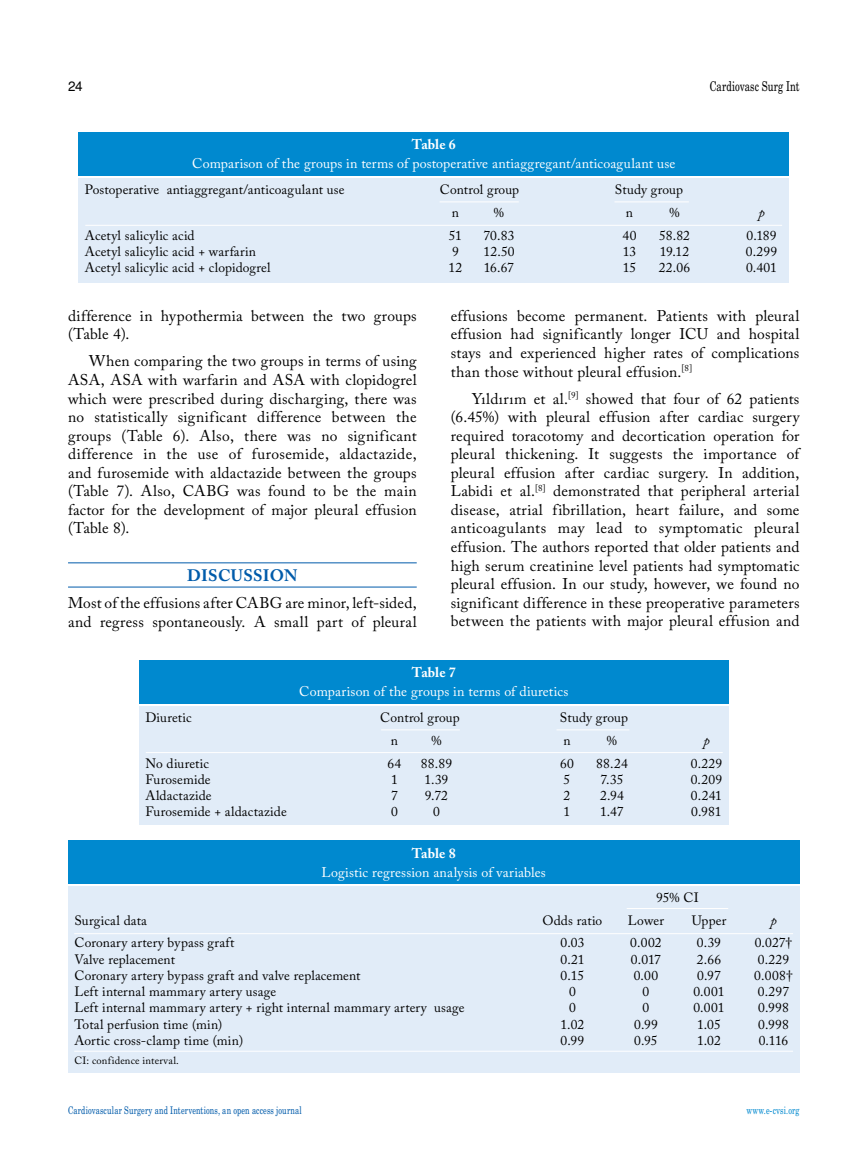
<style>
.page{position:relative;width:859px;height:1170px;background:#fff}
.page>*{position:absolute;margin:0;border:0;box-sizing:border-box;transform-origin:0 0}
.t1{font:700 16.5px "Adobe Caslon Pro";letter-spacing:.015em;color:#005baa}
.t2{font:15.45px/18.6px "Adobe Caslon Pro";letter-spacing:.01em;color:#000;text-align:justify}
.t3{font:13.95px "Adobe Caslon Pro";letter-spacing:.01em;color:#fff}
.t4{font:700 13.95px "Adobe Caslon Pro";color:#fff}
.t5{font:13.5px "Adobe Caslon Pro";letter-spacing:.01em;color:#000}
.t6{font:13.5px "Madison Tr";letter-spacing:.01em;color:#000}
.t7{font:italic 13.5px "Adobe Caslon Pro";color:#000}
.t8{font:13.5px "Helvetica Normal Tr";color:#000}
.t9{font:10.5px "Madison Tr";letter-spacing:.015em;color:#005baa}
.t10{font:10.5px "Adobe Caslon Pro";letter-spacing:.015em;color:#000}
.t11{font:10.5px "Madison Tr";letter-spacing:.015em;color:#0089cf}
</style>
<div class="page">
<hr style="left:68px;top:562px;width:349px;height:1px;background:#005baa">
<hr style="left:68px;top:586px;width:349px;height:1px;background:#005baa">
<div style="left:68px;top:885px;width:731px;height:186px;background:#e1ecf8"></div>
<div style="left:68px;top:840px;width:731px;height:43px;background:#0089cf"></div>
<hr style="left:74px;top:933px;width:719px;height:1px;background:#fff">
<hr style="left:74px;top:1050px;width:719px;height:1px;background:#fff">
<hr style="left:627px;top:908px;width:101px;height:1px;background:#fff">
<div style="left:79px;top:178px;width:710px;height:104px;background:#e1ecf8"></div>
<div style="left:79px;top:132px;width:710px;height:43px;background:#0089cf"></div>
<hr style="left:85px;top:225px;width:697px;height:1px;background:#fff">
<hr style="left:440px;top:202px;width:79px;height:1px;background:#fff">
<hr style="left:614px;top:202px;width:75px;height:1px;background:#fff">
<div style="left:139px;top:706px;width:589px;height:118px;background:#e1ecf8"></div>
<div style="left:139px;top:659px;width:589px;height:44px;background:#0089cf"></div>
<hr style="left:146px;top:752px;width:577px;height:1px;background:#fff">
<hr style="left:381px;top:729px;width:79px;height:1px;background:#fff">
<hr style="left:556px;top:729px;width:73px;height:1px;background:#fff">
<p class="t8" style="left:68px;top:78px;width:16px">24</p>
<p class="t6" style="left:710px;top:78px;width:91px">Cardiovasc Surg Int</p>
<p class="t4" style="left:412px;top:136px;width:45px">Table 6</p>
<p class="t3" style="left:192px;top:155px;width:485px">Comparison of the groups in terms of postoperative antiaggregant/anticoagulant use</p>
<p class="t5" style="left:85px;top:182px;width:261px">Postoperative antiaggregant/anticoagulant use</p>
<p class="t5" style="left:440px;top:182px;width:81px">Control group</p>
<p class="t5" style="left:615px;top:182px;width:70px">Study group</p>
<p class="t5" style="left:452px;top:204px;width:9px">n</p>
<p class="t5" style="left:494px;top:204px;width:12px">%</p>
<p class="t5" style="left:626px;top:204px;width:9px">n</p>
<p class="t5" style="left:669px;top:204px;width:12px">%</p>
<p class="t7" style="left:758px;top:204px;width:8px">p</p>
<p class="t5" style="left:85px;top:227px;width:111px">Acetyl salicylic acid</p>
<p class="t5" style="left:449px;top:227px;width:15px">51</p>
<p class="t5" style="left:483px;top:227px;width:32px">70.83</p>
<p class="t5" style="left:622px;top:227px;width:15px">40</p>
<p class="t5" style="left:659px;top:227px;width:32px">58.82</p>
<p class="t5" style="left:746px;top:227px;width:32px">0.189</p>
<p class="t5" style="left:85px;top:243px;width:173px">Acetyl salicylic acid + warfarin</p>
<p class="t5" style="left:452px;top:243px;width:8px">9</p>
<p class="t5" style="left:483px;top:243px;width:33px">12.50</p>
<p class="t5" style="left:623px;top:243px;width:15px">13</p>
<p class="t5" style="left:660px;top:243px;width:31px">19.12</p>
<p class="t5" style="left:746px;top:243px;width:33px">0.299</p>
<p class="t5" style="left:85px;top:259px;width:187px">Acetyl salicylic acid + clopidogrel</p>
<p class="t5" style="left:449px;top:259px;width:15px">12</p>
<p class="t5" style="left:484px;top:259px;width:32px">16.67</p>
<p class="t5" style="left:623px;top:259px;width:15px">15</p>
<p class="t5" style="left:659px;top:259px;width:33px">22.06</p>
<p class="t5" style="left:746px;top:259px;width:32px">0.401</p>
<p class="t2" style="left:68px;top:306px;width:350px">difference in hypothermia between the two groups (Table 4).</p>
<p class="t2" style="left:68px;top:352px;width:350px;text-indent:21px">When comparing the two groups in terms of using ASA, ASA with warfarin and ASA with clopidogrel which were prescribed during discharging, there was no statistically significant difference between the groups (Table 6). Also, there was no significant difference in the use of furosemide, aldactazide, and furosemide with aldactazide between the groups (Table 7). Also, CABG was found to be the main factor for the development of major pleural effusion (Table 8).</p>
<p class="t1" style="left:187px;top:565px;width:112px">DISCUSSION</p>
<p class="t2" style="left:68px;top:593px;width:350px">Most of the effusions after CABG are minor, left-sided, and regress spontaneously. A small part of pleural</p>
<p class="t2" style="left:451px;top:306px;width:350px">effusions become permanent. Patients with pleural effusion had significantly longer ICU and hospital stays and experienced higher rates of complications than those without pleural effusion.<sup>[8]</sup></p>
<p class="t2" style="left:451px;top:389px;width:350px;text-indent:21px">Yıldırım et al.<sup>[9]</sup> showed that four of 62 patients (6.45%) with pleural effusion after cardiac surgery required toracotomy and decortication operation for pleural thickening. It suggests the importance of pleural effusion after cardiac surgery. In addition, Labidi et al.<sup>[8]</sup> demonstrated that peripheral arterial disease, atrial fibrillation, heart failure, and some anticoagulants may lead to symptomatic pleural effusion. The authors reported that older patients and high serum creatinine level patients had symptomatic pleural effusion. In our study, however, we found no significant difference in these preoperative parameters between the patients with major pleural effusion and</p>
<p class="t4" style="left:412px;top:664px;width:45px">Table 7</p>
<p class="t3" style="left:299px;top:683px;width:271px">Comparison of the groups in terms of diuretics</p>
<p class="t5" style="left:145px;top:709px;width:48px">Diuretic</p>
<p class="t5" style="left:380px;top:709px;width:81px">Control group</p>
<p class="t5" style="left:560px;top:709px;width:70px">Study group</p>
<p class="t5" style="left:391px;top:732px;width:9px">n</p>
<p class="t5" style="left:431px;top:732px;width:12px">%</p>
<p class="t5" style="left:563px;top:732px;width:9px">n</p>
<p class="t5" style="left:607px;top:732px;width:12px">%</p>
<p class="t7" style="left:703px;top:732px;width:8px">p</p>
<p class="t5" style="left:145px;top:755px;width:65px">No diuretic</p>
<p class="t5" style="left:387px;top:755px;width:15px">64</p>
<p class="t5" style="left:421px;top:755px;width:33px">88.89</p>
<p class="t5" style="left:560px;top:755px;width:15px">60</p>
<p class="t5" style="left:596px;top:755px;width:33px">88.24</p>
<p class="t5" style="left:691px;top:755px;width:33px">0.229</p>
<p class="t5" style="left:145px;top:771px;width:67px">Furosemide</p>
<p class="t5" style="left:391px;top:771px;width:8px">1</p>
<p class="t5" style="left:425px;top:771px;width:25px">1.39</p>
<p class="t5" style="left:564px;top:771px;width:8px">5</p>
<p class="t5" style="left:600px;top:771px;width:25px">7.35</p>
<p class="t5" style="left:691px;top:771px;width:33px">0.209</p>
<p class="t5" style="left:145px;top:787px;width:68px">Aldactazide</p>
<p class="t5" style="left:391px;top:787px;width:8px">7</p>
<p class="t5" style="left:425px;top:787px;width:25px">9.72</p>
<p class="t5" style="left:564px;top:787px;width:8px">2</p>
<p class="t5" style="left:600px;top:787px;width:25px">2.94</p>
<p class="t5" style="left:691px;top:787px;width:32px">0.241</p>
<p class="t5" style="left:145px;top:803px;width:143px">Furosemide + aldactazide</p>
<p class="t5" style="left:391px;top:803px;width:8px">0</p>
<p class="t5" style="left:433px;top:803px;width:8px">0</p>
<p class="t5" style="left:564px;top:803px;width:8px">1</p>
<p class="t5" style="left:600px;top:803px;width:25px">1.47</p>
<p class="t5" style="left:691px;top:803px;width:32px">0.981</p>
<p class="t4" style="left:412px;top:844px;width:45px">Table 8</p>
<p class="t3" style="left:322px;top:863px;width:226px">Logistic regression analysis of variables</p>
<p class="t5" style="left:656px;top:889px;width:44px">95% CI</p>
<p class="t5" style="left:74px;top:912px;width:74px">Surgical data</p>
<p class="t5" style="left:543px;top:912px;width:61px">Odds ratio</p>
<p class="t5" style="left:628px;top:912px;width:37px">Lower</p>
<p class="t5" style="left:692px;top:912px;width:36px">Upper</p>
<p class="t7" style="left:770px;top:912px;width:8px">p</p>
<p class="t5" style="left:74px;top:934px;width:162px">Coronary artery bypass graft</p>
<p class="t5" style="left:560px;top:934px;width:26px">0.03</p>
<p class="t5" style="left:630px;top:934px;width:33px">0.002</p>
<p class="t5" style="left:697px;top:934px;width:26px">0.39</p>
<p class="t5" style="left:755px;top:934px;width:39px">0.027†</p>
<p class="t5" style="left:74px;top:951px;width:102px">Valve replacement</p>
<p class="t5" style="left:560px;top:951px;width:26px">0.21</p>
<p class="t5" style="left:631px;top:951px;width:32px">0.017</p>
<p class="t5" style="left:697px;top:951px;width:26px">2.66</p>
<p class="t5" style="left:758px;top:951px;width:33px">0.229</p>
<p class="t5" style="left:74px;top:967px;width:288px">Coronary artery bypass graft and valve replacement</p>
<p class="t5" style="left:561px;top:967px;width:25px">0.15</p>
<p class="t5" style="left:634px;top:967px;width:26px">0.00</p>
<p class="t5" style="left:697px;top:967px;width:25px">0.97</p>
<p class="t5" style="left:754px;top:967px;width:40px">0.008†</p>
<p class="t5" style="left:74px;top:983px;width:203px">Left internal mammary artery usage</p>
<p class="t5" style="left:569px;top:983px;width:8px">0</p>
<p class="t5" style="left:643px;top:983px;width:8px">0</p>
<p class="t5" style="left:693px;top:983px;width:33px">0.001</p>
<p class="t5" style="left:758px;top:983px;width:33px">0.297</p>
<p class="t5" style="left:74px;top:999px;width:392px">Left internal mammary artery + right internal mammary artery usage</p>
<p class="t5" style="left:569px;top:999px;width:8px">0</p>
<p class="t5" style="left:643px;top:999px;width:8px">0</p>
<p class="t5" style="left:693px;top:999px;width:33px">0.001</p>
<p class="t5" style="left:758px;top:999px;width:32px">0.998</p>
<p class="t5" style="left:74px;top:1015px;width:150px">Total perfusion time (min)</p>
<p class="t5" style="left:561px;top:1015px;width:25px">1.02</p>
<p class="t5" style="left:634px;top:1015px;width:25px">0.99</p>
<p class="t5" style="left:697px;top:1015px;width:25px">1.05</p>
<p class="t5" style="left:758px;top:1015px;width:32px">0.998</p>
<p class="t5" style="left:74px;top:1032px;width:170px">Aortic cross-clamp time (min)</p>
<p class="t5" style="left:561px;top:1032px;width:25px">0.99</p>
<p class="t5" style="left:634px;top:1032px;width:25px">0.95</p>
<p class="t5" style="left:697px;top:1032px;width:25px">1.02</p>
<p class="t5" style="left:759px;top:1032px;width:31px">0.116</p>
<p class="t10" style="left:74px;top:1053px;width:106px">CI: confidence interval.</p>
<p class="t9" style="left:68px;top:1103px;width:235px">Cardiovascular Surgery and Interventions, an open access journal</p>
<p class="t11" style="left:746px;top:1103px;width:55px">www.e-cvsi.org</p>
</div>
